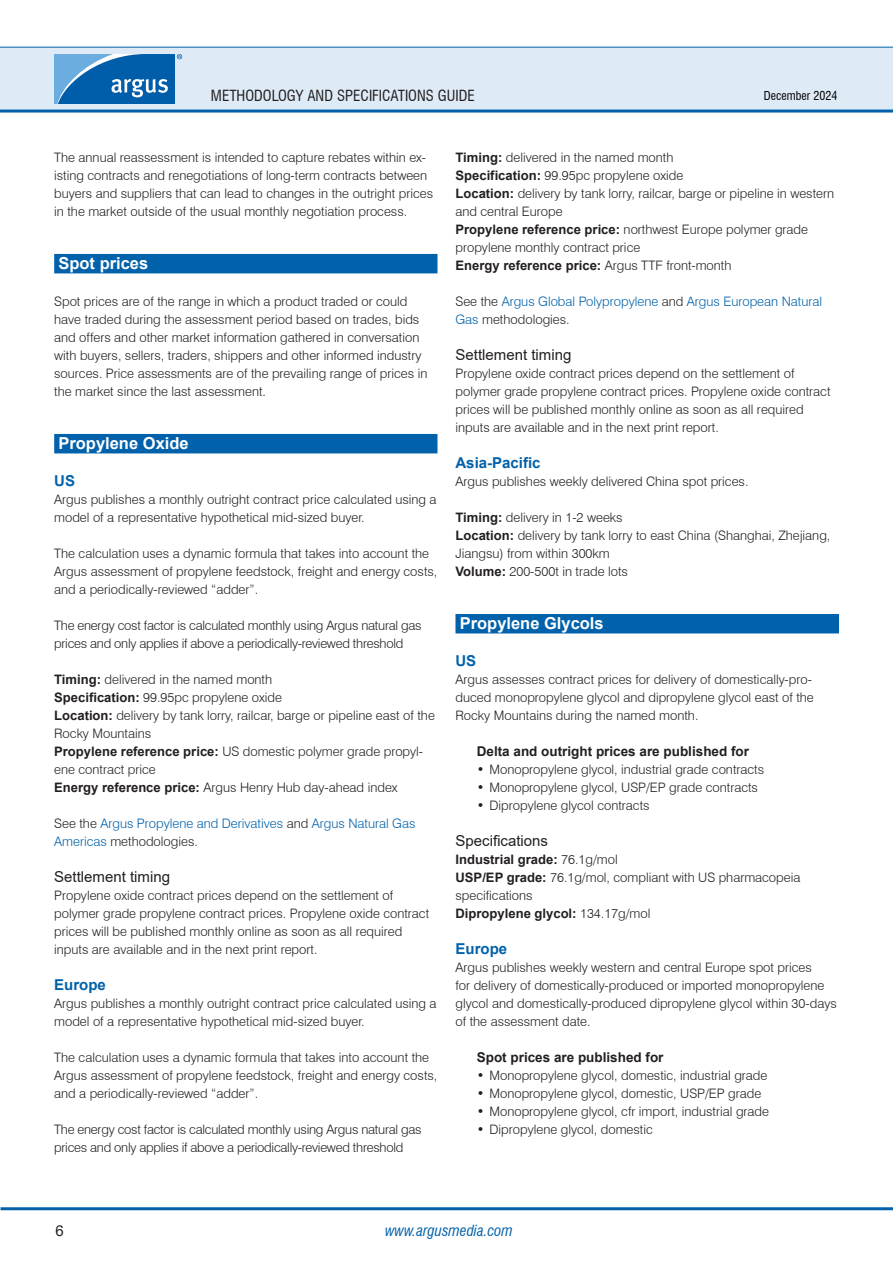
<style>
.page{position:relative;width:893px;height:1263px;background:#fff}
.page>*{position:absolute;margin:0;border:0;box-sizing:border-box;transform-origin:0 0}
.H1_-_Section_header_-_WOB{font:700 16.5px "Arial";color:#fff}
.H3_-_headline__no_bold__-_old_H5{font:15px "Arial";color:#231f20}
.t1{font:condensed 15px "Swiss 721 BT";color:#231f20}
.H2_-_Bold_headline_-_old_H4{font:700 15px "Arial";color:#0161aa}
.t2{font:italic condensed 15px "Swiss 721 BT";color:#0161aa}
.B1_-_Bullet_list_header_-_old_H6{font:700 13.5px "Arial";color:#231f20}
.P1_-_Body_Text{font:300 13.05px/18px "Swiss 721 BT";color:#231f20}
.P1_-_Body_Text-2{font:300 13.05px/18px "Swiss 721 BT";letter-spacing:-.02em;color:#231f20}
.P1_-_Body_Text-3{font:300 13.05px/18px "Swiss 721 BT";color:#0161aa}
.P1_-_Body_Text-4{font:700 13.05px "Arial";color:#231f20}
.t3{font:condensed 12px "Swiss 721 BT";color:#000}
.s1{font-family:"Arial";font-weight:700}
.s2{color:#231f20}
.s3{font-family:"Swiss 721 BT";font-weight:300}
</style>
<div class="page">
<div style="left:0;top:47px;width:893px;height:64px;background:#deebf7"></div>
<hr style="left:0;top:110px;width:893px;height:3px;background:#0161aa">
<hr style="left:0;top:47px;width:893px;height:1px;background:#0161aa">
<hr style="left:1px;top:1207px;width:892px;height:3px;background:#0161aa">
<svg style="left:54px;top:54px;width:128px;height:50px;background:#3883c0"></svg>
<div style="left:54px;top:254px;width:383px;height:19px;background:#0161aa"></div>
<div style="left:54px;top:434px;width:383px;height:19px;background:#0161aa"></div>
<div style="left:455px;top:614px;width:384px;height:19px;background:#0161aa"></div>
<p class="t1" style="left:211px;top:86px;width:265px">METHODOLOGY AND SPECIFICATIONS GUIDE</p>
<p class="t3" style="left:764px;top:88px;width:75px">December 2024</p>
<p class="P1_-_Body_Text" style="left:54px;top:148px;width:380px">The annual reassessment is intended to capture rebates within ex&shy;isting contracts and renegotiations of long-term contracts between buyers and suppliers that can lead to changes in the outright prices in the market outside of the usual monthly negotiation process.</p>
<p class="H1_-_Section_header_-_WOB" style="left:58px;top:252px;width:91px">Spot prices</p>
<p class="P1_-_Body_Text" style="left:54px;top:292px;width:375px">Spot prices are of the range in which a product traded or could have traded during the assessment period based on trades, bids and offers and other market information gathered in conversation with buyers, sellers, traders, shippers and other informed industry sources. Price assessments are of the prevailing range of prices in the market since the last assessment.</p>
<p class="H1_-_Section_header_-_WOB" style="left:58px;top:432px;width:132px">Propylene Oxide</p>
<p class="H2_-_Bold_headline_-_old_H4" style="left:54px;top:470px;width:22px">US</p>
<p class="P1_-_Body_Text" style="left:54px;top:490px;width:384px">Argus publishes a monthly outright contract price calculated using a model of a representative hypothetical mid-sized buyer.</p>
<p class="P1_-_Body_Text" style="left:54px;top:544px;width:385px">The calculation uses a dynamic formula that takes into account the<br>Argus assessment of propylene feedstock, freight and energy costs, and a periodically-reviewed “adder”.</p>
<p class="P1_-_Body_Text-2" style="left:54px;top:616px;width:369px">The energy cost factor is calculated monthly using Argus natural gas prices and only applies if above a periodically-reviewed threshold</p>
<p class="P1_-_Body_Text" style="left:54px;top:670px;width:220px"><span class="s1">Timing:</span> delivered in the named month</p>
<p class="P1_-_Body_Text" style="left:54px;top:688px;width:229px"><span class="s1">Specification:</span> 99.95pc propylene oxide</p>
<p class="P1_-_Body_Text" style="left:54px;top:706px;width:382px"><span class="s1">Location:</span> delivery by tank lorry, railcar, barge or pipeline east of the<br>Rocky Mountains</p>
<p class="P1_-_Body_Text" style="left:54px;top:742px;width:370px"><span class="s1">Propylene reference price:</span> US domestic polymer grade propyl&shy;ene contract price</p>
<p class="P1_-_Body_Text" style="left:54px;top:778px;width:345px"><span class="s1">Energy reference price:</span> Argus Henry Hub day-ahead index</p>
<p class="P1_-_Body_Text-3" style="left:54px;top:814px;width:363px"><span class="s2">See the</span> Argus Propylene and Derivatives <span class="s2">and</span> Argus Natural Gas<br>Americas <span class="s2">methodologies.</span></p>
<p class="H3_-_headline__no_bold__-_old_H5" style="left:54px;top:866px;width:117px">Settlement timing</p>
<p class="P1_-_Body_Text" style="left:54px;top:886px;width:377px">Propylene oxide contract prices depend on the settlement of polymer grade propylene contract prices. Propylene oxide contract prices will be published monthly online as soon as all required inputs are available and in the next print report.</p>
<p class="H2_-_Bold_headline_-_old_H4" style="left:54px;top:974px;width:53px">Europe</p>
<p class="P1_-_Body_Text" style="left:54px;top:994px;width:384px">Argus publishes a monthly outright contract price calculated using a model of a representative hypothetical mid-sized buyer.</p>
<p class="P1_-_Body_Text" style="left:54px;top:1048px;width:385px">The calculation uses a dynamic formula that takes into account the<br>Argus assessment of propylene feedstock, freight and energy costs, and a periodically-reviewed “adder”.</p>
<p class="P1_-_Body_Text-2" style="left:54px;top:1120px;width:369px">The energy cost factor is calculated monthly using Argus natural gas prices and only applies if above a periodically-reviewed threshold</p>
<p class="P1_-_Body_Text" style="left:455px;top:148px;width:220px"><span class="s1">Timing:</span> delivered in the named month</p>
<p class="P1_-_Body_Text" style="left:455px;top:166px;width:229px"><span class="s1">Specification:</span> 99.95pc propylene oxide</p>
<p class="P1_-_Body_Text" style="left:455px;top:184px;width:380px"><span class="s1">Location:</span> delivery by tank lorry, railcar, barge or pipeline in western and central Europe</p>
<p class="P1_-_Body_Text" style="left:455px;top:220px;width:354px"><span class="s1">Propylene reference price:</span> northwest Europe polymer grade propylene monthly contract price</p>
<p class="P1_-_Body_Text-4" style="left:455px;top:256px;width:278px">Energy reference price: <span class="s3">Argus TTF front-month</span></p>
<p class="P1_-_Body_Text-3" style="left:455px;top:292px;width:368px"><span class="s2">See the</span> Argus Global Polypropylene <span class="s2">and</span> Argus European Natural<br>Gas <span class="s2">methodologies.</span></p>
<p class="H3_-_headline__no_bold__-_old_H5" style="left:455px;top:344px;width:117px">Settlement timing</p>
<p class="P1_-_Body_Text" style="left:455px;top:364px;width:377px">Propylene oxide contract prices depend on the settlement of polymer grade propylene contract prices. Propylene oxide contract prices will be published monthly online as soon as all required inputs are available and in the next print report.</p>
<p class="H2_-_Bold_headline_-_old_H4" style="left:455px;top:452px;width:87px">Asia-Pacific</p>
<p class="P1_-_Body_Text" style="left:455px;top:472px;width:294px">Argus publishes weekly delivered China spot prices.</p>
<p class="P1_-_Body_Text" style="left:455px;top:508px;width:169px"><span class="s1">Timing:</span> delivery in 1-2 weeks</p>
<p class="P1_-_Body_Text" style="left:455px;top:526px;width:376px"><span class="s1">Location:</span> delivery by tank lorry to east China (Shanghai, Zhejiang,<br>Jiangsu) from within 300km</p>
<p class="P1_-_Body_Text" style="left:455px;top:562px;width:174px"><span class="s1">Volume:</span> 200-500t in trade lots</p>
<p class="H1_-_Section_header_-_WOB" style="left:460px;top:612px;width:145px">Propylene Glycols</p>
<p class="H2_-_Bold_headline_-_old_H4" style="left:455px;top:650px;width:22px">US</p>
<p class="P1_-_Body_Text" style="left:455px;top:670px;width:360px">Argus assesses contract prices for delivery of domestically-pro&shy;duced monopropylene glycol and dipropylene glycol east of the<br>Rocky Mountains during the named month.</p>
<p class="B1_-_Bullet_list_header_-_old_H6" style="left:477px;top:742px;width:274px">Delta and outright prices are published for</p>
<p class="P1_-_Body_Text" style="left:477px;top:760px;width:289px">• Monopropylene glycol, industrial grade contracts</p>
<p class="P1_-_Body_Text" style="left:477px;top:778px;width:283px">• Monopropylene glycol, USP/EP grade contracts</p>
<p class="P1_-_Body_Text" style="left:477px;top:796px;width:174px">• Dipropylene glycol contracts</p>
<p class="H3_-_headline__no_bold__-_old_H5" style="left:455px;top:830px;width:94px">Specifications</p>
<p class="P1_-_Body_Text-4" style="left:455px;top:850px;width:164px">Industrial grade: <span class="s3">76.1g/mol</span></p>
<p class="P1_-_Body_Text" style="left:455px;top:868px;width:346px"><span class="s1">USP/EP grade:</span> 76.1g/mol, compliant with US pharmacopeia specifications</p>
<p class="P1_-_Body_Text-4" style="left:455px;top:904px;width:196px">Dipropylene glycol: <span class="s3">134.17g/mol</span></p>
<p class="H2_-_Bold_headline_-_old_H4" style="left:455px;top:938px;width:53px">Europe</p>
<p class="P1_-_Body_Text" style="left:455px;top:958px;width:383px">Argus publishes weekly western and central Europe spot prices<br>for delivery of domestically-produced or imported monopropylene glycol and domestically-produced dipropylene glycol within 30-days of the assessment date.</p>
<p class="B1_-_Bullet_list_header_-_old_H6" style="left:477px;top:1048px;width:188px">Spot prices are published for</p>
<p class="P1_-_Body_Text" style="left:477px;top:1066px;width:292px">• Monopropylene glycol, domestic, industrial grade</p>
<p class="P1_-_Body_Text" style="left:477px;top:1084px;width:286px">• Monopropylene glycol, domestic, USP/EP grade</p>
<p class="P1_-_Body_Text" style="left:477px;top:1102px;width:294px">• Monopropylene glycol, cfr import, industrial grade</p>
<p class="P1_-_Body_Text" style="left:477px;top:1120px;width:178px">• Dipropylene glycol, domestic</p>
<p class="H3_-_headline__no_bold__-_old_H5" style="left:55px;top:1220px;width:10px">6</p>
<p class="t2" style="left:385px;top:1221px;width:129px">www.argusmedia.com</p>
</div>
